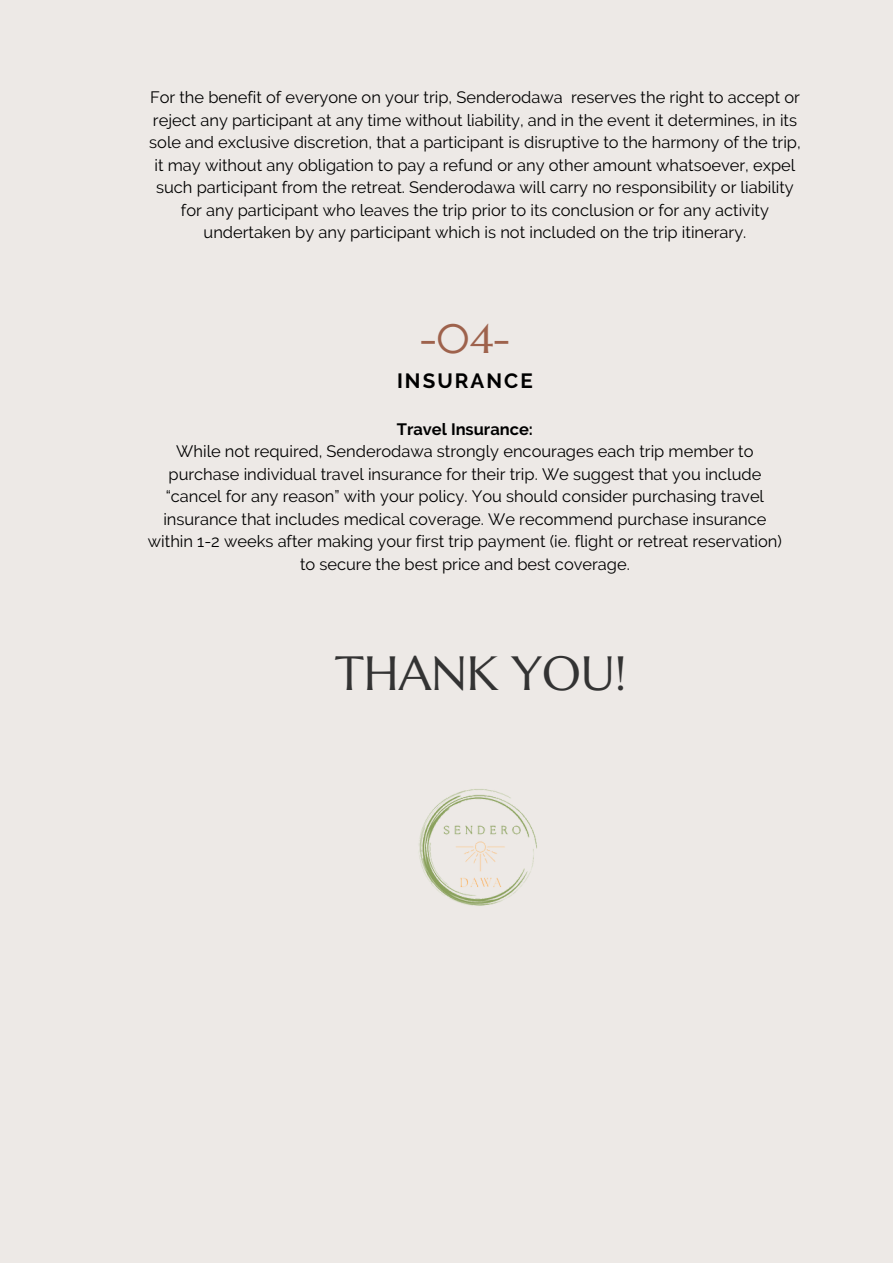
<style>
.page{position:relative;width:893px;height:1264px;background:#fff}
.page>*{position:absolute;margin:0;border:0;box-sizing:border-box;transform-origin:0 0}
.t1{font:48px "Marcellus";color:#333}
.t2{font:41.1px "Marcellus";color:#9e624c}
.t3{font:700 20.55px "Raleway";letter-spacing:.1em;color:#000}
.t4{font:16.5px/22.5px "Raleway";color:#000;text-align:center}
.t5{font:700 16.5px "Raleway";color:#000}
</style>
<div class="page">
<div style="left:0;top:0;width:892px;height:1262px;background:#ede9e6"></div>
<img style="left:419px;top:789px;width:118px;height:117px">
<p class="t4" style="left:149px;top:86px;width:653px">For the benefit of everyone on your trip, Senderodawa reserves the right to accept or reject any participant at any time without liability, and in the event it determines, in its sole and exclusive discretion, that a participant is disruptive to the harmony of the trip, it may without any obligation to pay a refund or any other amount whatsoever, expel such participant from the retreat. Senderodawa will carry no responsibility or liability for any participant who leaves the trip prior to its conclusion or for any activity undertaken by any participant which is not included on the trip itinerary.</p>
<p class="t2" style="left:419px;top:313px;width:92px">-04-</p>
<p class="t3" style="left:397px;top:369px;width:137px">INSURANCE</p>
<p class="t5" style="left:397px;top:419px;width:137px">Travel Insurance:</p>
<p class="t4" style="left:148px;top:440px;width:635px">While not required, Senderodawa strongly encourages each trip member to purchase individual travel insurance for their trip. We suggest that you include “cancel for any reason” with your policy. You should consider purchasing travel insurance that includes medical coverage. We recommend purchase insurance within 1-2 weeks after making your first trip payment (ie. flight or retreat reservation) to secure the best price and best coverage.</p>
<p class="t1" style="left:335px;top:643px;width:293px">THANK YOU!</p>
</div>
